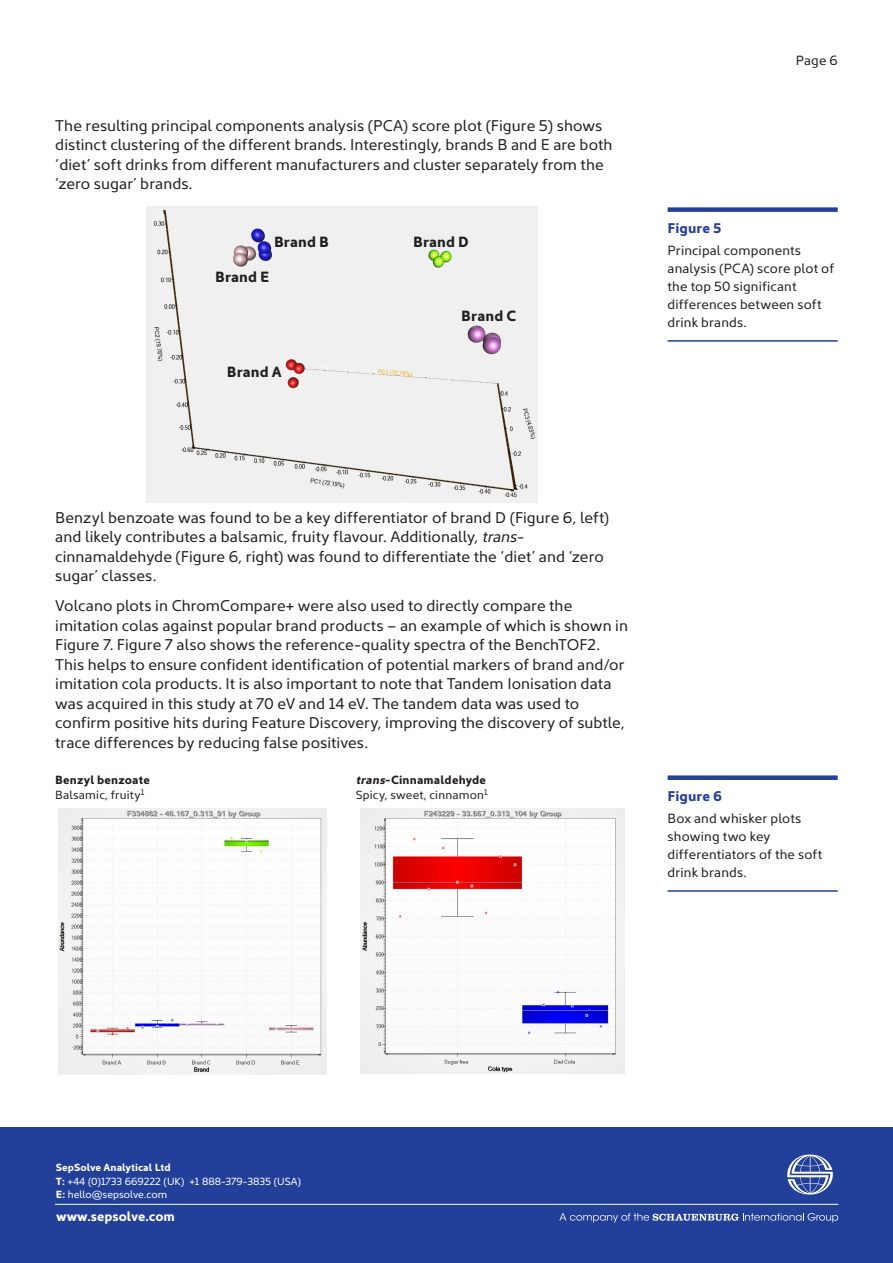
<style>
.page{position:relative;width:893px;height:1263px;background:#fff}
.page>*{position:absolute;margin:0;border:0;box-sizing:border-box;transform-origin:0 0}
.t1{font:15.75px/19.5px "Kyrial Sans Pro";letter-spacing:.005em;color:#231f20}
.t2{font:700 15px "Kyrial Sans Pro";letter-spacing:.01em;color:#231f20}
.t3{font:700 14.25px "Kyrial Sans Pro";letter-spacing:.01em;color:#223f99}
.t4{font:13.5px/18px "Kyrial Sans Pro";letter-spacing:.01em;color:#231f20}
.t5{font:700 13.5px "Kyrial Sans Pro";color:#fff}
.t6{font:12px/15px "Kyrial Sans Pro";letter-spacing:.015em;color:#231f20}
.t7{font:10.5px/13.6px "Kyrial Sans Pro";color:#fff}
.s1{font-style:italic}
.s2{font-weight:700}
.s3{font-weight:700;font-style:italic}
</style>
<div class="page">
<div style="left:0;top:1127px;width:893px;height:136px;background:#223f99"></div>
<hr style="left:56px;top:1204px;width:782px;height:1px;background:#fff">
<svg style="left:787px;top:1154px;width:46px;height:40px"></svg>
<svg style="left:559px;top:1213px;width:279px;height:9px"></svg>
<div style="left:668px;top:207px;width:170px;height:5px;background:#223f99"></div>
<hr style="left:668px;top:340px;width:170px;height:2px;background:#223f99">
<div style="left:147px;top:207px;width:391px;height:295px;background:#f0f0f0"></div>
<img style="left:58px;top:808px;width:269px;height:267px">
<img style="left:360px;top:808px;width:264px;height:266px">
<div style="left:668px;top:775px;width:170px;height:5px;background:#223f99"></div>
<hr style="left:668px;top:890px;width:170px;height:2px;background:#223f99">
<p class="t1" style="left:55px;top:115px;width:559px">The resulting principal components analysis (PCA) score plot (Figure 5) shows distinct clustering of the different brands. Interestingly, brands B and E are both ‘diet’ soft drinks from different manufacturers and cluster separately from the ‘zero sugar’ brands.</p>
<p class="t2" style="left:274px;top:231px;width:56px">Brand B</p>
<p class="t2" style="left:215px;top:266px;width:56px">Brand E</p>
<p class="t2" style="left:227px;top:361px;width:57px">Brand A</p>
<p class="t2" style="left:413px;top:231px;width:57px">Brand D</p>
<p class="t2" style="left:461px;top:305px;width:57px">Brand C</p>
<p class="t4" style="left:796px;top:51px;width:43px">Page 6</p>
<p class="t3" style="left:668px;top:218px;width:55px">Figure 5</p>
<p class="t4" style="left:668px;top:241px;width:168px">Principal components analysis (PCA) score plot of the top 50 significant differences between soft drink brands.</p>
<p class="t1" style="left:55px;top:506px;width:555px">Benzyl benzoate was found to be a key differentiator of brand D (Figure 6, left) and likely contributes a balsamic, fruity flavour. Additionally, <span class="s1">trans&shy;</span>cinnamaldehyde (Figure 6, right) was found to differentiate the ‘diet’ and ‘zero sugar’ classes.</p>
<p class="t1" style="left:55px;top:595px;width:574px">Volcano plots in ChromCompare+ were also used to directly compare the imitation colas against popular brand products – an example of which is shown in Figure 7. Figure 7 also shows the reference-quality spectra of the BenchTOF2.<br>This helps to ensure confident identification of potential markers of brand and/or imitation cola products. It is also important to note that Tandem Ionisation data was acquired in this study at 70 eV and 14 eV. The tandem data was used to confirm positive hits during Feature Discovery, improving the discovery of subtle, trace differences by reducing false positives.</p>
<p class="t6" style="left:55px;top:771px;width:96px"><span class="s2">Benzyl benzoate<br></span>Balsamic, fruity<sup>1</sup></p>
<p class="t6" style="left:356px;top:771px;width:133px"><span class="s3">trans</span><span class="s2">-Cinnamaldehyde<br></span>Spicy, sweet, cinnamon<sup>1</sup></p>
<p class="t3" style="left:668px;top:786px;width:56px">Figure 6</p>
<p class="t4" style="left:668px;top:809px;width:156px">Box and whisker plots showing two key differentiators of the soft drink brands.</p>
<p class="t7" style="left:56px;top:1160px;width:246px"><span class="s2">SepSolve Analytical Ltd<br>T:</span> +44 (0)1733 669222 (UK) +1 888-379-3835 (USA)</p>
<p class="t7" style="left:56px;top:1186px;width:113px"><span class="s2">E:</span> hello@sepsolve.com</p>
<p class="t5" style="left:56px;top:1206px;width:120px">www.sepsolve.com</p>
</div>
